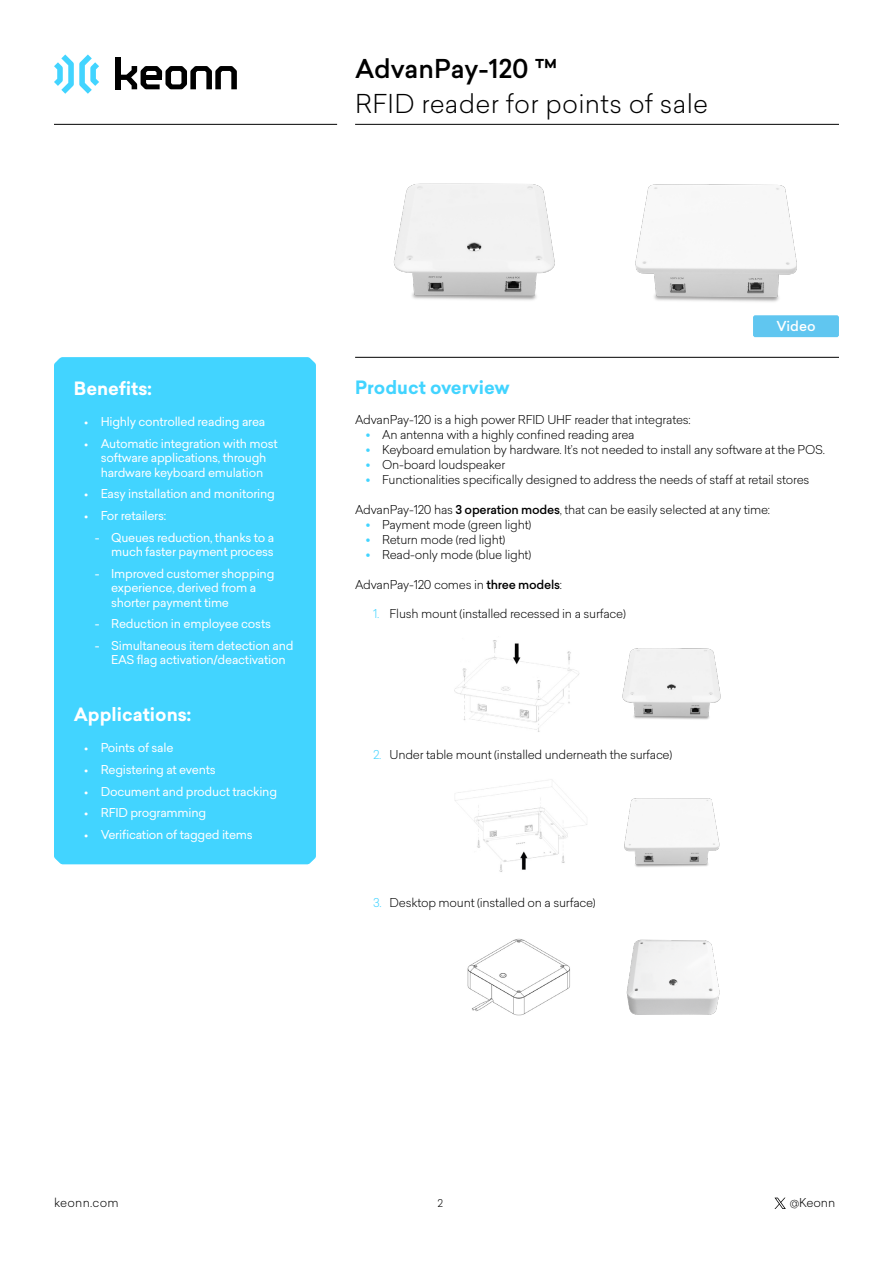
<style>
.page{position:relative;width:893px;height:1263px;background:#fff}
.page>*{position:absolute;margin:0;border:0;box-sizing:border-box;transform-origin:0 0}
.t1{font:300 25.5px "Sailec";letter-spacing:.01em;color:#000}
.t2{font:500 25.5px "Sailec";color:#000}
.t3{font:700 18px "Sailec";color:#fff}
.t4{font:700 18px "Sailec";color:#42d4ff}
.t5{font:500 13.5px "Sailec";color:#fff}
.t6{font:300 12px "Sailec";letter-spacing:-.02em;color:#000}
.t7{font:12px/14.4px "Sailec";letter-spacing:-.02em;color:#fff}
.t8{font:300 12px "Sailec";letter-spacing:.02em;color:#000}
.t9{font:300 10.5px "Sailec";color:#000}
.s1{font-size:15px;color:#42d4ff}
.s2{font-weight:500}
.s3{color:#42d4ff}
</style>
<div class="page">
<svg style="left:54px;top:54px;width:45px;height:40px"></svg>
<div style="left:116px;top:57px;width:5px;height:32px;background:#000"></div>
<svg style="left:121px;top:66px;width:116px;height:23px"></svg>
<hr style="left:355px;top:124px;width:484px;height:1px;background:#000">
<hr style="left:54px;top:124px;width:283px;height:1px;background:#000">
<svg style="left:774px;top:1197px;width:12px;height:12px"></svg>
<hr style="left:355px;top:357px;width:484px;height:1px;background:#000">
<div style="left:54px;top:357px;width:262px;height:507px;background:#42d4ff"></div>
<img style="left:393px;top:183px;width:162px;height:118px">
<img style="left:635px;top:184px;width:162px;height:118px">
<img style="left:454px;top:640px;width:126px;height:92px">
<img style="left:455px;top:779px;width:132px;height:93px">
<img style="left:622px;top:648px;width:99px;height:72px">
<img style="left:624px;top:798px;width:96px;height:69px">
<img style="left:626px;top:939px;width:94px;height:76px">
<div style="left:754px;top:317px;width:83px;height:19px;background:#60c6f0"></div>
<div style="left:753px;top:315px;width:86px;height:22px;border:3px solid #60c6f0"></div>
<img style="left:467px;top:938px;width:103px;height:78px">
<h1 class="t2" style="left:355px;top:51px;width:204px">AdvanPay-120 ™</h1>
<h1 class="t1" style="left:355px;top:86px;width:355px">RFID reader for points of sale</h1>
<h2 class="t3" style="left:74px;top:375px;width:80px">Benefits:</h2>
<p class="t7" style="left:84px;top:415px;width:183px">• Highly controlled reading area</p>
<p class="t7" style="left:84px;top:436px;width:195px;text-align:center">• Automatic integration with most software applications, through hardware keyboard emulation</p>
<p class="t7" style="left:84px;top:487px;width:192px">• Easy installation and monitoring</p>
<p class="t7" style="left:84px;top:508px;width:84px">• For retailers:</p>
<p class="t7" style="left:95px;top:530px;width:181px;text-align:right">- Queues reduction, thanks to a much faster payment process</p>
<p class="t7" style="left:111px;top:566px;width:165px;text-indent:-16px">- Improved customer shopping experience, derived from a shorter payment time</p>
<p class="t7" style="left:95px;top:617px;width:178px">- Reduction in employee costs</p>
<p class="t7" style="left:111px;top:638px;width:184px;text-indent:-16px">- Simultaneous item detection and<br>EAS flag activation/deactivation</p>
<h2 class="t3" style="left:74px;top:701px;width:119px">Applications:</h2>
<p class="t7" style="left:84px;top:741px;width:91px">• Points of sale</p>
<p class="t7" style="left:84px;top:762px;width:133px">• Registering at events</p>
<p class="t7" style="left:84px;top:784px;width:194px">• Document and product tracking</p>
<p class="t7" style="left:84px;top:806px;width:124px">• RFID programming</p>
<p class="t7" style="left:84px;top:827px;width:170px">• Verification of tagged items</p>
<p class="t5" style="left:776px;top:317px;width:41px">Video</p>
<h2 class="t4" style="left:355px;top:375px;width:156px">Product overview</h2>
<p class="t6" style="left:355px;top:411px;width:337px">AdvanPay-120 is a high power RFID UHF reader that integrates:</p>
<p class="t6" style="left:366px;top:426px;width:271px"><span class="s1">•</span> An antenna with a highly confined reading area</p>
<p class="t6" style="left:366px;top:441px;width:461px"><span class="s1">•</span> Keyboard emulation by hardware. It’s not needed to install any software at the POS.</p>
<p class="t6" style="left:366px;top:456px;width:141px"><span class="s1">•</span> On-board loudspeaker</p>
<p class="t6" style="left:366px;top:471px;width:445px"><span class="s1">•</span> Functionalities specifically designed to address the needs of staff at retail stores</p>
<p class="t6" style="left:355px;top:501px;width:417px">AdvanPay-120 has <span class="s2">3 operation modes</span>, that can be easily selected at any time:</p>
<p class="t6" style="left:366px;top:516px;width:167px"><span class="s1">•</span> Payment mode (green light)</p>
<p class="t6" style="left:366px;top:531px;width:141px"><span class="s1">•</span> Return mode (red light)</p>
<p class="t6" style="left:366px;top:546px;width:167px"><span class="s1">•</span> Read-only mode (blue light)</p>
<p class="t6" style="left:355px;top:576px;width:209px">AdvanPay-120 comes in <span class="s2">three models</span>:</p>
<p class="t6" style="left:373px;top:606px;width:254px"><span class="s3">1.</span> Flush mount (installed recessed in a surface)</p>
<p class="t6" style="left:373px;top:747px;width:301px"><span class="s3">2.</span> Under table mount (installed underneath the surface)</p>
<p class="t6" style="left:373px;top:894px;width:224px"><span class="s3">3.</span> Desktop mount (installed on a surface)</p>
<p class="t8" style="left:54px;top:1194px;width:66px">keonn.com</p>
<p class="t9" style="left:438px;top:1196px;width:7px">2</p>
<p class="t6" style="left:790px;top:1194px;width:47px">@Keonn</p>
</div>
